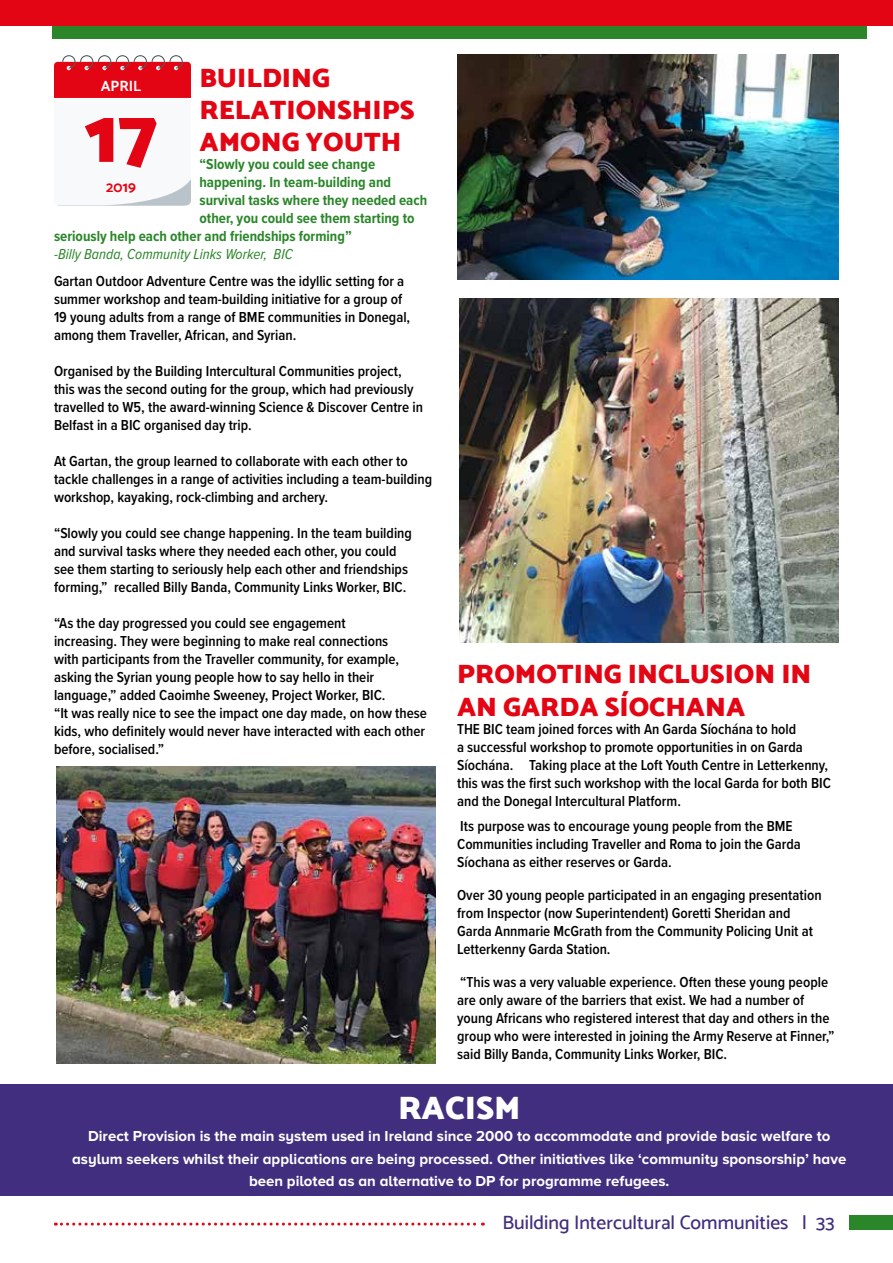
<style>
.page{position:relative;width:893px;height:1263px;background:#fff}
.page>*{position:absolute;margin:0;border:0;box-sizing:border-box;transform-origin:0 0}
.t1{font:900 77.55px "Catamaran";color:#e30514}
.t2{font:900 33px "Catamaran";color:#fff}
.t3{font:900 27px/32.4px "Catamaran";color:#e30514}
.t4{font:500 19.5px "Catamaran";color:#412e7f}
.t5{font:600 15px/18px "Proxima Nova Cond";color:#000}
.t6{font:700 15px/22.5px "Proxima Nova A";color:#fff;text-align:center}
.t7{font:700 15px "Proxima Nova Cond";color:#2a8629}
.t8{font:italic 15px "Proxima Nova Cond";color:#2a8629}
.t9{font:700 14.85px "Catamaran";color:#fff}
.t10{font:700 14.85px "Catamaran";color:#e30514}
</style>
<div class="page">
<div style="left:849px;top:1215px;width:44px;height:15px;background:#2a8629"></div>
<div style="left:52px;top:0;width:815px;height:38px;background:#2a8629"></div>
<div style="left:0;top:0;width:893px;height:25px;background:#e30514"></div>
<svg style="left:55px;top:1222px;width:428px;height:3px"></svg>
<div style="left:0;top:1084px;width:893px;height:111px;background:#412e7f"></div>
<svg style="left:54px;top:55px;width:137px;height:150px"></svg>
<img style="left:57px;top:767px;width:379px;height:297px">
<img style="left:457px;top:54px;width:382px;height:225px">
<img style="left:460px;top:298px;width:379px;height:344px">
<h3 class="t3" style="left:199px;top:61px;width:216px">BUILDING<br>RELATIONSHIPS<br>AMONG YOUTH</h3>
<p class="t7" style="left:199px;top:153px;width:177px">“Slowly you could see change</p>
<p class="t7" style="left:199px;top:171px;width:193px">happening. In team-building and</p>
<p class="t7" style="left:199px;top:189px;width:229px">survival tasks where they needed each</p>
<p class="t7" style="left:199px;top:207px;width:217px">other, you could see them starting to</p>
<p class="t7" style="left:54px;top:225px;width:299px">seriously help each other and friendships forming”</p>
<p class="t8" style="left:54px;top:243px;width:240px">-Billy Banda, Community Links Worker, BIC</p>
<p class="t5" style="left:54px;top:272px;width:358px">Gartan Outdoor Adventure Centre was the idyllic setting for a summer workshop and team-building initiative for a group of 19 young adults from a range of BME communities in Donegal, among them Traveller, African, and Syrian.</p>
<p class="t5" style="left:54px;top:362px;width:371px">Organised by the Building Intercultural Communities project, this was the second outing for the group, which had previously travelled to W5, the award-winning Science &amp; Discover Centre in Belfast in a BIC organised day trip.</p>
<p class="t5" style="left:54px;top:452px;width:380px">At Gartan, the group learned to collaborate with each other to tackle challenges in a range of activities including a team-building workshop, kayaking, rock-climbing and archery.</p>
<p class="t5" style="left:54px;top:524px;width:359px">“Slowly you could see change happening. In the team building and survival tasks where they needed each other, you could see them starting to seriously help each other and friendships forming,” recalled Billy Banda, Community Links Worker, BIC.</p>
<p class="t5" style="left:54px;top:614px;width:374px">“As the day progressed you could see engagement<br>increasing. They were beginning to make real connections<br>with participants from the Traveller community, for example, asking the Syrian young people how to say hello in their language,” added Caoimhe Sweeney, Project Worker, BIC.<br>“It was really nice to see the impact one day made, on how these kids, who definitely would never have interacted with each other before, socialised.”</p>
<p class="t9" style="left:101px;top:77px;width:42px">APRIL</p>
<h1 class="t1" style="left:84px;top:90px;width:76px">17</h1>
<p class="t10" style="left:106px;top:178px;width:31px">2019</p>
<h3 class="t3" style="left:457px;top:658px;width:356px">PROMOTING INCLUSION IN<br>AN GARDA SÍOCHANA</h3>
<p class="t5" style="left:457px;top:719px;width:375px">THE BIC team joined forces with An Garda Síochána to hold<br>a successful workshop to promote opportunities in on Garda Síochána. Taking place at the Loft Youth Centre in Letterkenny, this was the first such workshop with the local Garda for both BIC and the Donegal Intercultural Platform.</p>
<p class="t5" style="left:457px;top:817px;width:345px">Its purpose was to encourage young people from the BME<br>Communities including Traveller and Roma to join the Garda<br>Síochana as either reserves or Garda.</p>
<p class="t5" style="left:457px;top:886px;width:366px">Over 30 young people participated in an engaging presentation from Inspector (now Superintendent) Goretti Sheridan and Garda Annmarie McGrath from the Community Policing Unit at Letterkenny Garda Station.</p>
<p class="t5" style="left:457px;top:973px;width:379px">“This was a very valuable experience. Often these young people are only aware of the barriers that exist. We had a number of young Africans who registered interest that day and others in the group who were interested in joining the Army Reserve at Finner,” said Billy Banda, Community Links Worker, BIC.</p>
<h2 class="t2" style="left:398px;top:1088px;width:124px">RACISM</h2>
<p class="t6" style="left:72px;top:1125px;width:776px">Direct Provision is the main system used in Ireland since 2000 to accommodate and provide basic welfare to asylum seekers whilst their applications are being processed. Other initiatives like ‘community sponsorship’ have been piloted as an alternative to DP for programme refugees.</p>
<h3 class="t4" style="left:502px;top:1211px;width:333px">Building Intercultural Communities | 33</h3>
</div>
